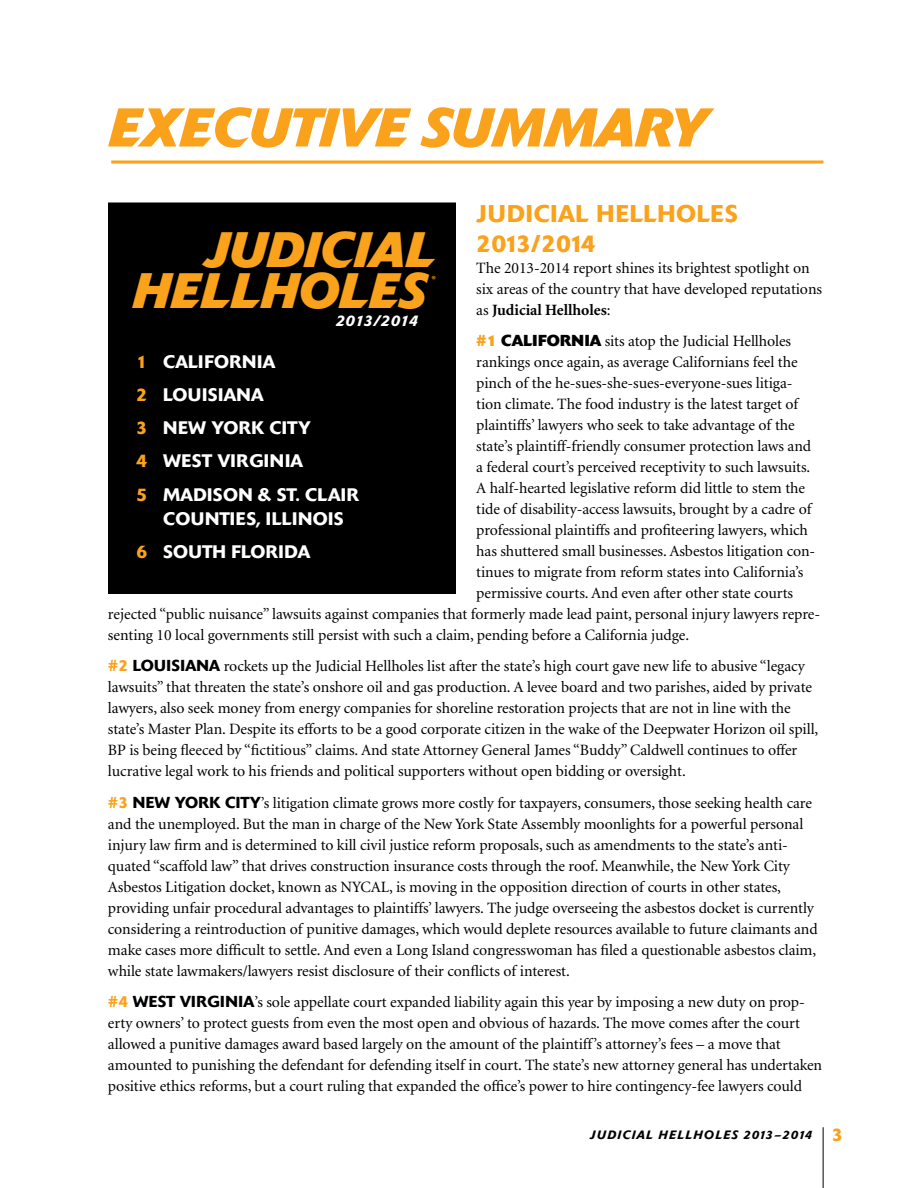
<style>
.page{position:relative;width:918px;height:1188px;background:#fff}
.page>*{position:absolute;margin:0;border:0;box-sizing:border-box;transform-origin:0 0}
.t1{font:italic 700 54px "Delta";letter-spacing:-.01em;color:#faa21b}
.t2{font:italic 700 49.2px/41.4px "Delta";letter-spacing:.005em;color:#faa21b;text-align:right}
.t3{font:500 24px/30px "Delta";letter-spacing:.01em;color:#faa21b}
.t4{font:500 18px/33.2px "Delta";letter-spacing:.02em;color:#fff}
.t5{font:15.75px/21px "Minion";letter-spacing:-.005em;color:#000}
.t6{font:italic 500 15.15px "Delta";letter-spacing:-.02em;color:#fff}
.t7{font:italic 500 12px "Delta";letter-spacing:.08em;color:#000}
.t8{font:600 10.5px "Myriad Pro";color:#faa21b}
.s1{font-weight:700}
.s2{font-family:"Delta";font-weight:700;color:#faa21b}
.s3{font-family:"Delta";font-weight:700}
.s4{font-family:"Delta";font-weight:500;color:#faa21b}
.s5{font-family:"Delta";font-weight:500}
.s6{color:#faa21b}
.s7{font-style:normal;font-size:18px;color:#faa21b}
</style>
<div class="page">
<hr style="left:823px;top:1127px;width:1px;height:61px;background:#000">
<svg style="left:111px;top:160px;width:713px;height:4px;fill:#fcd08c"></svg>
<div style="left:109px;top:203px;width:346px;height:390px;background:#000"></div>
<div style="left:108px;top:202px;width:348px;height:392px;border:2px solid #000"></div>
<h1 class="t1" style="left:108px;top:94px;width:599px">EXECUTIVE SUMMARY</h1>
<h3 class="t3" style="left:476px;top:198px;width:263px">JUDICIAL HELLHOLES<br>2013/2014</h3>
<p class="t5" style="left:476px;top:258px;width:347px">The 2013-2014 report shines its brightest spotlight on six areas of the country that have developed reputations as <span class="s1">Judicial Hellholes</span>:</p>
<p class="t5" style="left:476px;top:331px;width:317px"><span class="s2">#1</span> <span class="s3">CALIFORNIA</span> sits atop the Judicial Hellholes</p>
<p class="t5" style="left:476px;top:352px;width:323px">rankings once again, as average Californians feel the</p>
<p class="t5" style="left:476px;top:373px;width:318px">pinch of the he-sues-she-sues-everyone-sues litiga-</p>
<p class="t5" style="left:476px;top:394px;width:323px">tion climate. The food industry is the latest target of</p>
<p class="t5" style="left:476px;top:415px;width:320px">plaintiffs’ lawyers who seek to take advantage of the</p>
<p class="t5" style="left:476px;top:436px;width:336px">state’s plaintiff-friendly consumer protection laws and</p>
<p class="t5" style="left:476px;top:457px;width:334px">a federal court’s perceived receptivity to such lawsuits.</p>
<p class="t5" style="left:476px;top:478px;width:330px">A half-hearted legislative reform did little to stem the</p>
<p class="t5" style="left:476px;top:499px;width:337px">tide of disability-access lawsuits, brought by a cadre of</p>
<p class="t5" style="left:476px;top:520px;width:333px">professional plaintiffs and profiteering lawyers, which</p>
<p class="t5" style="left:476px;top:541px;width:341px">has shuttered small businesses. Asbestos litigation con-</p>
<p class="t5" style="left:476px;top:562px;width:329px">tinues to migrate from reform states into California’s</p>
<p class="t5" style="left:476px;top:583px;width:318px">permissive courts. And even after other state courts</p>
<p class="t5" style="left:108px;top:604px;width:714px">rejected “public nuisance” lawsuits against companies that formerly made lead paint, personal injury lawyers repre-</p>
<p class="t5" style="left:108px;top:625px;width:581px">senting 10 local governments still persist with such a claim, pending before a California judge.</p>
<p class="t5" style="left:108px;top:657px;width:712px"><span class="s4">#2</span> <span class="s5">LOUISIANA</span> rockets up the Judicial Hellholes list after the state’s high court gave new life to abusive “legacy lawsuits” that threaten the state’s onshore oil and gas production. A levee board and two parishes, aided by private lawyers, also seek money from energy companies for shoreline restoration projects that are not in line with the state’s Master Plan. Despite its efforts to be a good corporate citizen in the wake of the Deepwater Horizon oil spill, BP is being fleeced by “fictitious” claims. And state Attorney General James “Buddy” Caldwell continues to offer lucrative legal work to his friends and political supporters without open bidding or oversight.</p>
<p class="t5" style="left:108px;top:793px;width:711px"><span class="s4">#3</span> <span class="s5">NEW YORK CITY</span>’s litigation climate grows more costly for taxpayers, consumers, those seeking health care and the unemployed. But the man in charge of the New York State Assembly moonlights for a powerful personal injury law firm and is determined to kill civil justice reform proposals, such as amendments to the state’s anti&shy;quated “scaffold law” that drives construction insurance costs through the roof. Meanwhile, the New York City Asbestos Litigation docket, known as NYCAL, is moving in the opposition direction of courts in other states, providing unfair procedural advantages to plaintiffs’ lawyers. The judge overseeing the asbestos docket is currently considering a reintroduction of punitive damages, which would deplete resources available to future claimants and make cases more difficult to settle. And even a Long Island congresswoman has filed a questionable asbestos claim, while state lawmakers/lawyers resist disclosure of their conflicts of interest.</p>
<p class="t5" style="left:108px;top:992px;width:716px"><span class="s4">#4</span> <span class="s5">WEST VIRGINIA</span>’s sole appellate court expanded liability again this year by imposing a new duty on prop&shy;erty owners’ to protect guests from even the most open and obvious of hazards. The move comes after the court allowed a punitive damages award based largely on the amount of the plaintiff’s attorney’s fees – a move that amounted to punishing the defendant for defending itself in court. The state’s new attorney general has undertaken positive ethics reforms, but a court ruling that expanded the office’s power to hire contingency-fee lawyers could</p>
<h2 class="t2" style="left:132px;top:228px;width:304px">JUDICIAL<br>HELLHOLES</h2>
<p class="t6" style="left:336px;top:311px;width:84px">2013/2014</p>
<p class="t8" style="left:431px;top:273px;width:6px">®</p>
<p class="t4" style="left:136px;top:345px;width:225px"><span class="s6">1</span> CALIFORNIA<br><span class="s6">2</span> LOUISIANA<br><span class="s6">3</span> NEW YORK CITY<br><span class="s6">4</span> WEST VIRGINIA<br><span class="s6">5</span> MADISON &amp; ST. CLAIR</p>
<p class="t4" style="left:136px;top:502px;width:209px;text-indent:27px">COUNTIES, ILLINOIS<br><span class="s6">6</span> SOUTH FLORIDA</p>
<p class="t7" style="left:590px;top:1127px;width:254px">JUDICIAL HELLHOLES 2013–2014 <span class="s7">3</span></p>
</div>
